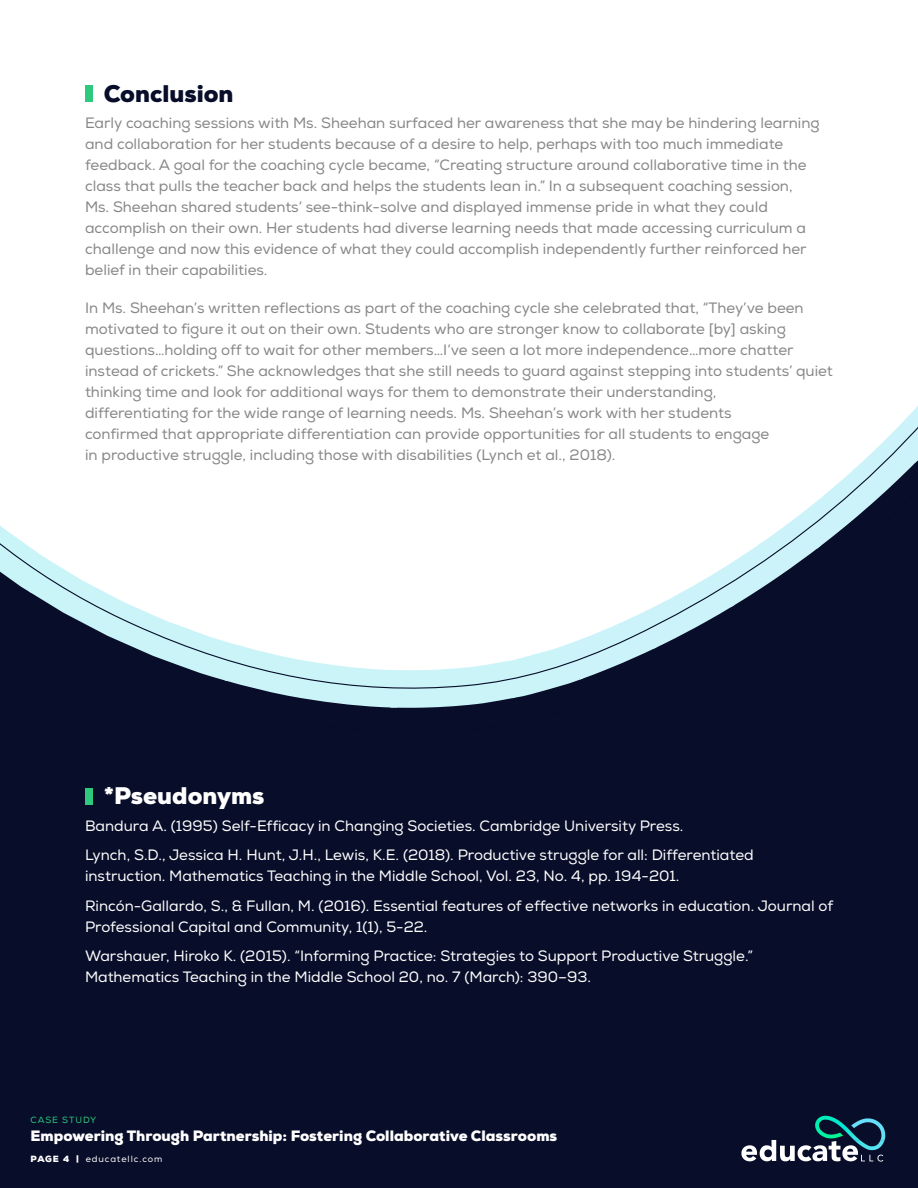
<style>
.page{position:relative;width:918px;height:1188px;background:#fff}
.page>*{position:absolute;margin:0;border:0;box-sizing:border-box;transform-origin:0 0}
.t1{font:900 24px "Nexa";color:#fff}
.t2{font:900 24px "Nexa";color:#080d29}
.t3{font:15px/21px "Nexa";color:#878787}
.t4{font:15px/29.5px "Nexa";color:#fff}
.t5{font:900 15px "Nexa";color:#fff}
.t6{font:9px "Nexa";letter-spacing:.1em;color:#fff}
.t7{font:9px "Nexa";letter-spacing:.1em;color:#2ec97d}
.s1{font-weight:900}
</style>
<div class="page">
<div style="left:0;top:446px;width:918px;height:742px;background:#080d29"></div>
<img style="left:815px;top:1116px;width:66px;height:24px">
<svg style="left:741px;top:1140px;width:142px;height:22px"></svg>
<svg style="left:0;top:406px;width:918px;height:302px;fill:#fff"></svg>
<div style="left:85px;top:85px;width:8px;height:17px;background:#2ec97d"></div>
<div style="left:85px;top:788px;width:8px;height:16px;background:#2ec97d"></div>
<h1 class="t2" style="left:104px;top:78px;width:131px">Conclusion</h1>
<p class="t3" style="left:85px;top:113px;width:736px">Early coaching sessions with Ms. Sheehan surfaced her awareness that she may be hindering learning and collaboration for her students because of a desire to help, perhaps with too much immediate feedback. A goal for the coaching cycle became, “Creating structure around collaborative time in the class that pulls the teacher back and helps the students lean in.” In a subsequent coaching session, Ms. Sheehan shared students’ see-think-solve and displayed immense pride in what they could accomplish on their own. Her students had diverse learning needs that made accessing curriculum a challenge and now this evidence of what they could accomplish independently further reinforced her belief in their capabilities.</p>
<p class="t3" style="left:85px;top:298px;width:749px">In Ms. Sheehan’s written reflections as part of the coaching cycle she celebrated that, “They’ve been motivated to figure it out on their own. Students who are stronger know to collaborate [by] asking questions…holding off to wait for other members…I’ve seen a lot more independence…more chatter instead of crickets.” She acknowledges that she still needs to guard against stepping into students’ quiet thinking time and look for additional ways for them to demonstrate their understanding,<br>differentiating for the wide range of learning needs. Ms. Sheehan’s work with her students<br>confirmed that appropriate differentiation can provide opportunities for all students to engage<br>in productive struggle, including those with disabilities (Lynch et al., 2018).</p>
<h1 class="t1" style="left:104px;top:781px;width:162px">*Pseudonyms</h1>
<p class="t4" style="left:85px;top:811px;width:670px">Bandura A. (1995) Self-Efficacy in Changing Societies. Cambridge University Press.<br>Lynch, S.D., Jessica H. Hunt, J.H., Lewis, K.E. (2018). Productive struggle for all: Differentiated</p>
<p class="t4" style="left:85px;top:862px;width:750px">instruction. Mathematics Teaching in the Middle School, Vol. 23, No. 4, pp. 194-201.<br>Rincón-Gallardo, S., &amp; Fullan, M. (2016). Essential features of effective networks in education. Journal of</p>
<p class="t4" style="left:85px;top:912px;width:669px">Professional Capital and Community, 1(1), 5-22.<br>Warshauer, Hiroko K. (2015). “Informing Practice: Strategies to Support Productive Struggle.”</p>
<p class="t4" style="left:85px;top:963px;width:508px">Mathematics Teaching in the Middle School 20, no. 7 (March): 390–93.</p>
<p class="t7" style="left:31px;top:1114px;width:67px">CASE STUDY</p>
<p class="t5" style="left:31px;top:1126px;width:528px">Empowering Through Partnership: Fostering Collaborative Classrooms</p>
<p class="t6" style="left:31px;top:1153px;width:133px"><span class="s1">PAGE 4 |</span> educatellc.com</p>
</div>
